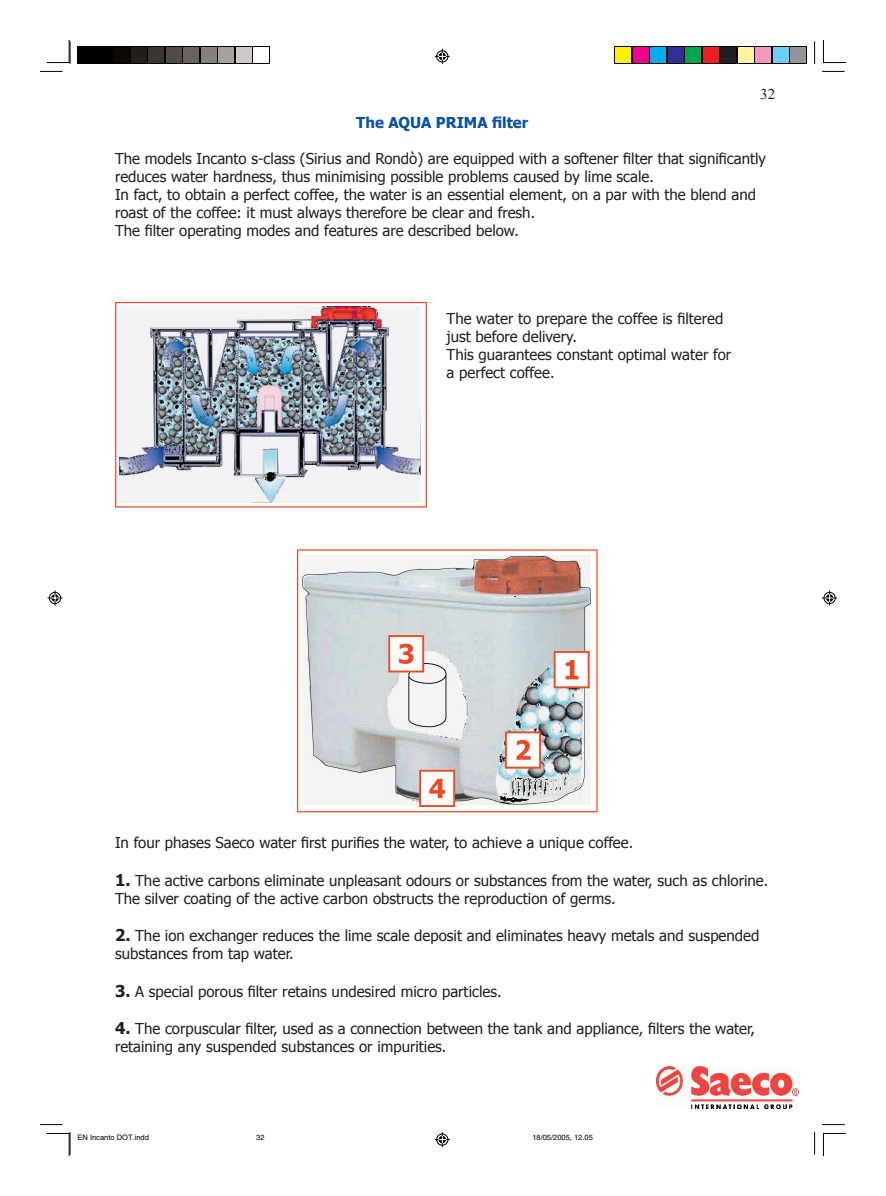
<style>
.page{position:relative;width:886px;height:1196px;background:#fff}
.page>*{position:absolute;margin:0;border:0;box-sizing:border-box;transform-origin:0 0}
.Normale{font:15px/18px "Tahoma";color:#231f20}
.Normale-2{font:700 15px "Tahoma";color:#094fa3}
.t1{font:15px "Times New Roman";color:#231f20}
.t2{font:7.5px "Helvetica";color:#000}
.s1{font-weight:700;font-size:16.25px}
</style>
<div class="page">
<img style="left:656px;top:1066px;width:142px;height:41px">
<img style="left:119px;top:307px;width:302px;height:195px">
<div style="left:115px;top:302px;width:312px;height:205px;border:1px solid #f04c29"></div>
<img style="left:302px;top:555px;width:289px;height:251px">
<div style="left:297px;top:549px;width:300px;height:263px;border:1px solid #f04c29"></div>
<svg style="left:78px;top:46px;width:192px;height:18px"></svg>
<div style="left:79px;top:48px;width:15px;height:15px;background:#000"></div>
<div style="left:96px;top:48px;width:15px;height:15px;background:#000"></div>
<div style="left:114px;top:48px;width:15px;height:15px;background:#0c0806"></div>
<div style="left:131px;top:48px;width:15px;height:15px;background:#241e1b"></div>
<div style="left:149px;top:48px;width:15px;height:15px;background:#3b3532"></div>
<div style="left:166px;top:48px;width:15px;height:15px;background:#524a47"></div>
<div style="left:184px;top:48px;width:15px;height:15px;background:#6b6360"></div>
<div style="left:201px;top:48px;width:15px;height:15px;background:#867f7c"></div>
<div style="left:219px;top:48px;width:15px;height:15px;background:#a7a2a0"></div>
<div style="left:236px;top:48px;width:15px;height:15px;background:#cdc9c8"></div>
<div style="left:254px;top:48px;width:15px;height:15px;background:#fff"></div>
<svg style="left:614px;top:46px;width:193px;height:18px"></svg>
<div style="left:615px;top:48px;width:15px;height:15px;background:#fff101"></div>
<div style="left:633px;top:48px;width:15px;height:15px;background:#ed028c"></div>
<div style="left:650px;top:48px;width:15px;height:15px;background:#00aeef"></div>
<div style="left:668px;top:48px;width:15px;height:15px;background:#2e3092"></div>
<div style="left:685px;top:48px;width:15px;height:15px;background:#00a54f"></div>
<div style="left:703px;top:48px;width:15px;height:15px;background:#ee1d23"></div>
<div style="left:720px;top:48px;width:15px;height:15px;background:#231f20"></div>
<div style="left:738px;top:48px;width:15px;height:15px;background:#fff79a"></div>
<div style="left:755px;top:48px;width:15px;height:15px;background:#f499c2"></div>
<div style="left:773px;top:48px;width:15px;height:15px;background:#6bcff6"></div>
<div style="left:790px;top:48px;width:15px;height:15px;background:#939598"></div>
<svg style="left:40px;top:71px;width:22px;height:1px"></svg>
<svg style="left:814px;top:41px;width:1px;height:23px"></svg>
<svg style="left:822px;top:71px;width:22px;height:1px"></svg>
<svg style="left:40px;top:1124px;width:22px;height:1px"></svg>
<svg style="left:814px;top:1132px;width:1px;height:22px"></svg>
<svg style="left:822px;top:1124px;width:22px;height:1px"></svg>
<svg style="left:46px;top:40px;width:25px;height:24px"></svg>
<svg style="left:823px;top:40px;width:23px;height:23px"></svg>
<svg style="left:46px;top:1132px;width:25px;height:23px"></svg>
<svg style="left:823px;top:1132px;width:23px;height:23px"></svg>
<svg style="left:435px;top:49px;width:15px;height:15px"></svg>
<svg style="left:435px;top:1132px;width:15px;height:14px"></svg>
<svg style="left:48px;top:590px;width:14px;height:15px"></svg>
<svg style="left:822px;top:590px;width:15px;height:15px"></svg>
<p class="t1" style="left:760px;top:84px;width:16px">32</p>
<p class="Normale-2" style="left:356px;top:112px;width:174px">The AQUA PRIMA filter</p>
<p class="Normale" style="left:115px;top:149px;width:652px">The models Incanto s-class (Sirius and Rondò) are equipped with a softener filter that significantly reduces water hardness, thus minimising possible problems caused by lime scale.</p>
<p class="Normale" style="left:115px;top:185px;width:642px">In fact, to obtain a perfect coffee, the water is an essential element, on a par with the blend and roast of the coffee: it must always therefore be clear and fresh.</p>
<p class="Normale" style="left:115px;top:221px;width:405px">The filter operating modes and features are described below.</p>
<p class="Normale" style="left:446px;top:308px;width:278px">The water to prepare the coffee is filtered just before delivery.</p>
<p class="Normale" style="left:446px;top:344px;width:286px">This guarantees constant optimal water for a perfect coffee.</p>
<p class="Normale" style="left:115px;top:832px;width:519px">In four phases Saeco water first purifies the water, to achieve a unique coffee.</p>
<p class="Normale" style="left:115px;top:870px;width:654px"><span class="s1">1.</span> The active carbons eliminate unpleasant odours or substances from the water, such as chlorine.<br>The silver coating of the active carbon obstructs the reproduction of germs.</p>
<p class="Normale" style="left:115px;top:925px;width:645px"><span class="s1">2.</span> The ion exchanger reduces the lime scale deposit and eliminates heavy metals and suspended substances from tap water.</p>
<p class="Normale" style="left:115px;top:981px;width:388px"><span class="s1">3.</span> A special porous filter retains undesired micro particles.</p>
<p class="Normale" style="left:115px;top:1018px;width:641px"><span class="s1">4.</span> The corpuscular filter, used as a connection between the tank and appliance, filters the water, retaining any suspended substances or impurities.</p>
<p class="t2" style="left:78px;top:1132px;width:73px">EN Incanto DOT.indd</p>
<p class="t2" style="left:256px;top:1132px;width:10px">32</p>
<p class="t2" style="left:532px;top:1132px;width:62px">18/05/2005, 12.05</p>
</div>
